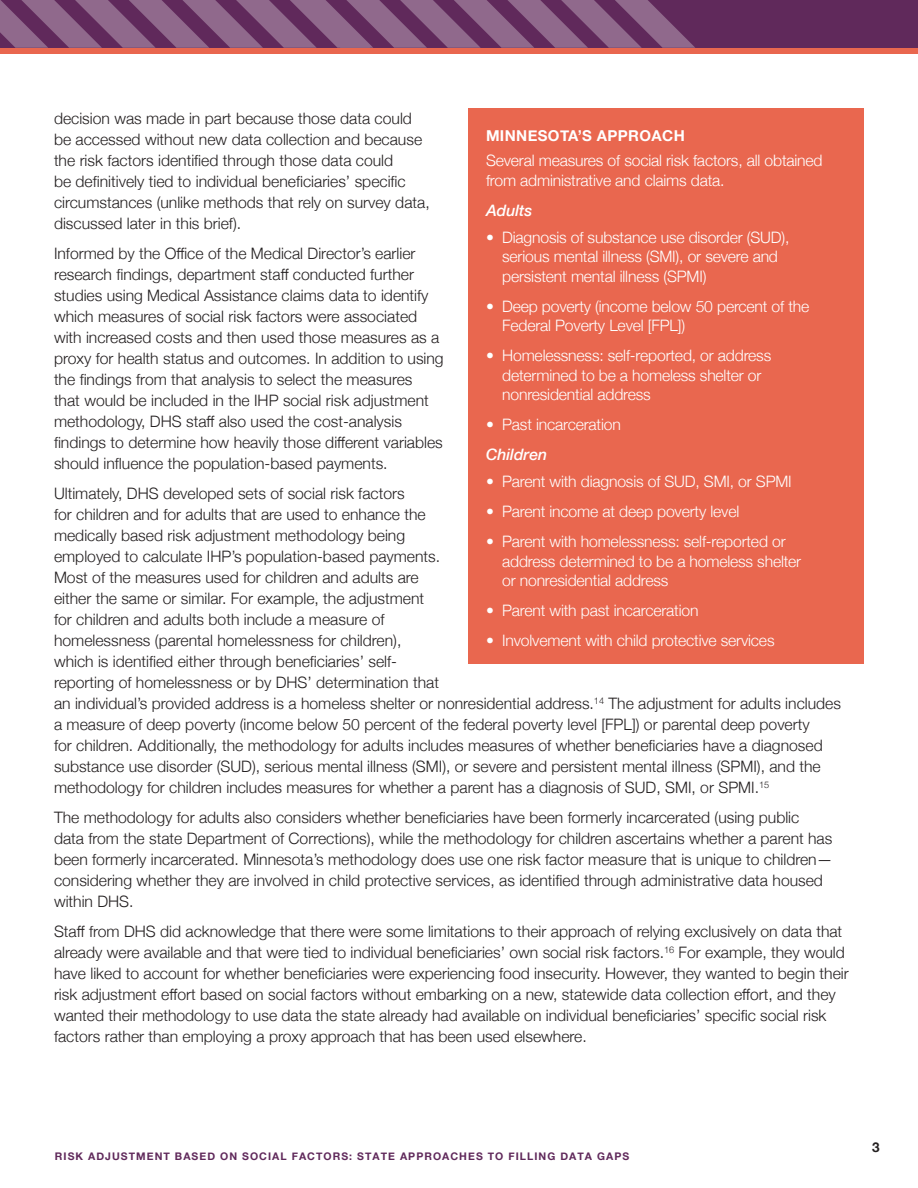
<style>
.page{position:relative;width:918px;height:1188px;background:#fff}
.page>*{position:absolute;margin:0;border:0;box-sizing:border-box;transform-origin:0 0}
.body_copy__new{font:300 15.75px/21px "Helvetica Neue";color:#231f20}
.Pink_Box_body{font:300 15.75px/19.5px "Helvetica Neue";letter-spacing:-.01em;color:#fff}
.Pink_Box_H2{font:italic 500 15.75px "Helvetica Neue";color:#fff}
.Pink_Box_H1{font:700 15px "Helvetica Neue";letter-spacing:.025em;color:#fff}
.t1{font:700 13.5px "Helvetica Neue";color:#231f20}
.t2{font:700 10.5px "Helvetica Neue";letter-spacing:.1em;color:#60295b}
</style>
<div class="page">
<div style="left:0;top:0;width:918px;height:49px;background:#60295b"></div>
<div style="left:0;top:48px;width:918px;height:5px;background:#e9674f"></div>
<svg style="left:0;top:0;width:695px;height:48px"></svg>
<div style="left:468px;top:109px;width:396px;height:555px;background:#e9674f"></div>
<p class="body_copy__new" style="left:54px;top:107px;width:377px">decision was made in part because those data could be accessed without new data collection and because the risk factors identified through those data could<br>be definitively tied to individual beneficiaries’ specific circumstances (unlike methods that rely on survey data, discussed later in this brief).</p>
<p class="body_copy__new" style="left:54px;top:242px;width:391px">Informed by the Office of the Medical Director’s earlier research findings, department staff conducted further studies using Medical Assistance claims data to identify which measures of social risk factors were associated with increased costs and then used those measures as a proxy for health status and outcomes. In addition to using the findings from that analysis to select the measures<br>that would be included in the IHP social risk adjustment methodology, DHS staff also used the cost-analysis findings to determine how heavily those different variables should influence the population-based payments.</p>
<p class="body_copy__new" style="left:54px;top:482px;width:789px">Ultimately, DHS developed sets of social risk factors<br>for children and for adults that are used to enhance the<br>medically based risk adjustment methodology being<br>employed to calculate IHP’s population-based payments.<br>Most of the measures used for children and adults are<br>either the same or similar. For example, the adjustment<br>for children and adults both include a measure of<br>homelessness (parental homelessness for children),<br>which is identified either through beneficiaries’ self-<br>reporting of homelessness or by DHS’ determination that<br>an individual’s provided address is a homeless shelter or nonresidential address.<sup>14</sup> The adjustment for adults includes a measure of deep poverty (income below 50 percent of the federal poverty level [FPL]) or parental deep poverty<br>for children. Additionally, the methodology for adults includes measures of whether beneficiaries have a diagnosed substance use disorder (SUD), serious mental illness (SMI), or severe and persistent mental illness (SPMI), and the methodology for children includes measures for whether a parent has a diagnosis of SUD, SMI, or SPMI.<sup>15</sup></p>
<p class="body_copy__new" style="left:54px;top:806px;width:780px">The methodology for adults also considers whether beneficiaries have been formerly incarcerated (using public data from the state Department of Corrections), while the methodology for children ascertains whether a parent has been formerly incarcerated. Minnesota’s methodology does use one risk factor measure that is unique to children— considering whether they are involved in child protective services, as identified through administrative data housed within DHS.</p>
<p class="body_copy__new" style="left:54px;top:919px;width:796px">Staff from DHS did acknowledge that there were some limitations to their approach of relying exclusively on data that already were available and that were tied to individual beneficiaries’ own social risk factors.<sup>16</sup> For example, they would have liked to account for whether beneficiaries were experiencing food insecurity. However, they wanted to begin their risk adjustment effort based on social factors without embarking on a new, statewide data collection effort, and they wanted their methodology to use data the state already had available on individual beneficiaries’ specific social risk factors rather than employing a proxy approach that has been used elsewhere.</p>
<p class="Pink_Box_H1" style="left:486px;top:124px;width:200px">MINNESOTA’S APPROACH</p>
<p class="Pink_Box_body" style="left:486px;top:150px;width:338px">Several measures of social risk factors, all obtained from administrative and claims data.</p>
<p class="Pink_Box_H2" style="left:486px;top:196px;width:48px">Adults</p>
<p class="Pink_Box_body" style="left:502px;top:226px;width:289px;text-indent:-16px">• Diagnosis of substance use disorder (SUD), serious mental illness (SMI), or severe and persistent mental illness (SPMI)</p>
<p class="Pink_Box_body" style="left:502px;top:295px;width:309px;text-indent:-16px">• Deep poverty (income below 50 percent of the<br>Federal Poverty Level [FPL])</p>
<p class="Pink_Box_body" style="left:502px;top:345px;width:271px;text-indent:-16px">• Homelessness: self-reported, or address determined to be a homeless shelter or nonresidential address</p>
<p class="Pink_Box_body" style="left:486px;top:414px;width:136px">• Past incarceration</p>
<p class="Pink_Box_H2" style="left:486px;top:441px;width:63px">Children</p>
<p class="Pink_Box_body" style="left:486px;top:471px;width:307px">• Parent with diagnosis of SUD, SMI, or SPMI</p>
<p class="Pink_Box_body" style="left:486px;top:501px;width:255px">• Parent income at deep poverty level</p>
<p class="Pink_Box_body" style="left:502px;top:531px;width:301px;text-indent:-16px">• Parent with homelessness: self-reported or address determined to be a homeless shelter or nonresidential address</p>
<p class="Pink_Box_body" style="left:486px;top:600px;width:214px">• Parent with past incarceration</p>
<p class="Pink_Box_body" style="left:486px;top:630px;width:290px">• Involvement with child protective services</p>
<p class="t2" style="left:55px;top:1148px;width:576px">RISK ADJUSTMENT BASED ON SOCIAL FACTORS: STATE APPROACHES TO FILLING DATA GAPS</p>
<p class="t1" style="left:872px;top:1137px;width:9px">3</p>
</div>
